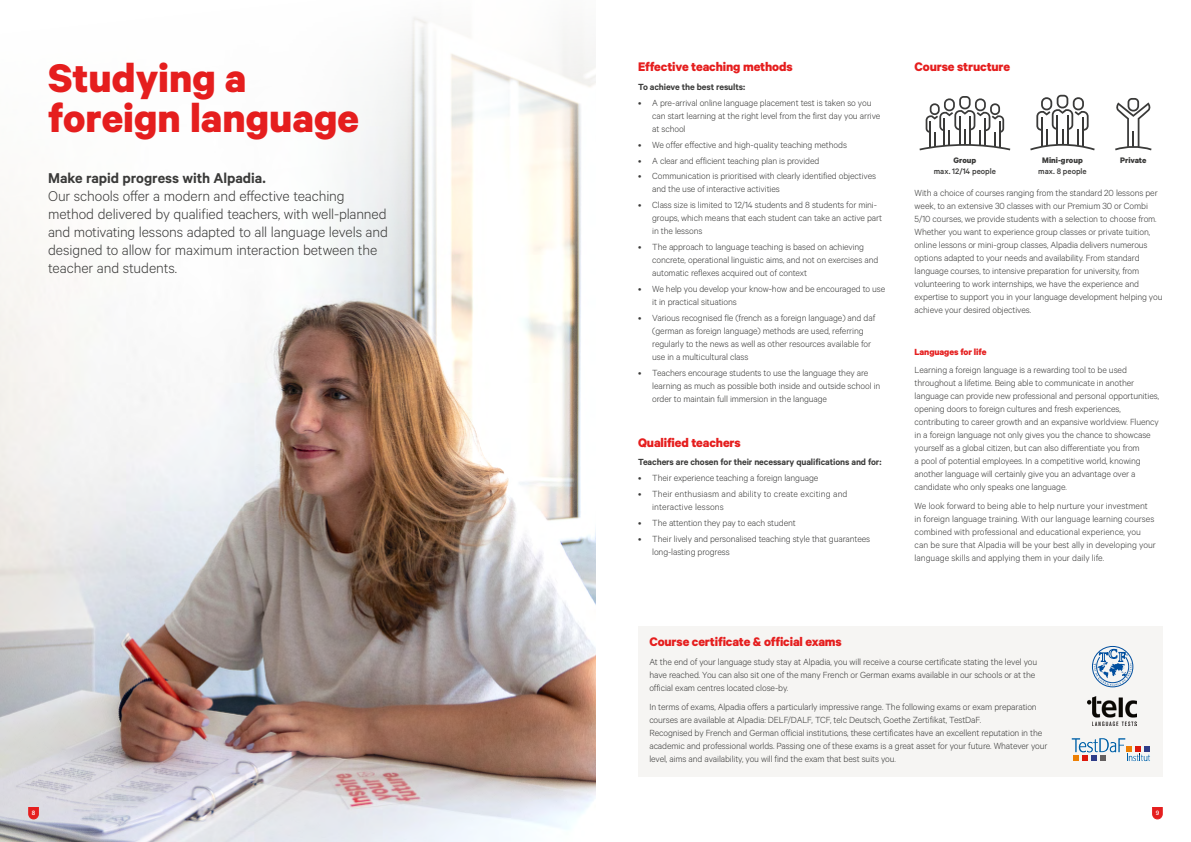
<style>
.page{position:relative;width:1191px;height:842px;background:#fff}
.page>*{position:absolute;margin:0;border:0;box-sizing:border-box;transform-origin:0 0}
.t1{font:700 45px/40px "Calibre";color:#e51e1e}
.t2{font:300 16px/18px "Calibre";letter-spacing:-.01em;color:#3a3a39}
.t3{font:600 16px "Calibre";letter-spacing:-.005em;color:#3a3a39}
.t4{font:700 14px "Calibre";letter-spacing:-.01em;color:#e51e1e}
.t5{font:300 10px/13px "Calibre";letter-spacing:-.01em;color:#3a3a39}
.t6{font:600 10px "Calibre";letter-spacing:-.01em;color:#3a3a39}
.t7{font:300 10px/13px "Calibre";letter-spacing:.01em;color:#3a3a39}
.t8{font:700 10px "Calibre";letter-spacing:-.01em;color:#e51e1e}
.t9{font:500 9px "Calibre";letter-spacing:-.005em;color:#3a3a39}
.t10{font:700 9px "Calibre";color:#3a3a39}
.t11{font:500 7.1px "Calibre";color:#fff}
</style>
<div class="page">
<img style="left:0;top:17px;width:595px;height:825px">
<div style="left:638px;top:626px;width:524px;height:151px;background:#f6f5f3"></div>
<svg style="left:1152px;top:807px;width:11px;height:13px"></svg>
<svg style="left:28px;top:807px;width:11px;height:13px"></svg>
<div style="left:1092px;top:646px;width:41px;height:41px;border:1px solid #004e9e;border-radius:50%"></div>
<svg style="left:1093px;top:649px;width:39px;height:37px"></svg>
<img style="left:1087px;top:697px;width:49px;height:28px">
<svg style="left:1071px;top:738px;width:79px;height:23px"></svg>
<svg style="left:1115px;top:98px;width:36px;height:52px"></svg>
<svg style="left:1030px;top:95px;width:64px;height:55px"></svg>
<svg style="left:919px;top:96px;width:91px;height:54px"></svg>
<h1 class="t1" style="left:48px;top:56px;width:312px">Studying a foreign language</h1>
<h3 class="t4" style="left:638px;top:59px;width:156px">Effective teaching methods</h3>
<p class="t6" style="left:638px;top:81px;width:109px">To achieve the best results:</p>
<p class="t5" style="left:652px;top:96px;width:230px;text-indent:-14px">• A pre-arrival online language placement test is taken so you can start learning at the right level from the first day you arrive at school</p>
<p class="t5" style="left:638px;top:138px;width:210px">• We offer effective and high-quality teaching methods</p>
<p class="t5" style="left:638px;top:154px;width:183px">• A clear and efficient teaching plan is provided</p>
<p class="t5" style="left:652px;top:169px;width:225px;text-indent:-14px">• Communication is prioritised with clearly identified objectives and the use of interactive activities</p>
<p class="t5" style="left:652px;top:198px;width:231px;text-indent:-14px">• Class size is limited to 12/14 students and 8 students for mini&shy;groups, which means that each student can take an active part in the lessons</p>
<p class="t5" style="left:652px;top:240px;width:228px;text-indent:-14px">• The approach to language teaching is based on achieving concrete, operational linguistic aims, and not on exercises and automatic reflexes acquired out of context</p>
<p class="t5" style="left:652px;top:282px;width:235px;text-indent:-14px">• We help you develop your know-how and be encouraged to use it in practical situations</p>
<p class="t5" style="left:652px;top:311px;width:224px;text-indent:-14px">• Various recognised fle (french as a foreign language) and daf (german as foreign language) methods are used, referring regularly to the news as well as other resources available for use in a multicultural class</p>
<p class="t5" style="left:652px;top:366px;width:230px;text-indent:-14px">• Teachers encourage students to use the language they are learning as much as possible both inside and outside school in order to maintain full immersion in the language</p>
<h3 class="t4" style="left:638px;top:434px;width:104px">Qualified teachers</h3>
<p class="t6" style="left:638px;top:456px;width:245px">Teachers are chosen for their necessary qualifications and for:</p>
<p class="t5" style="left:638px;top:471px;width:182px">• Their experience teaching a foreign language</p>
<p class="t7" style="left:652px;top:487px;width:197px;text-indent:-14px">• Their enthusiasm and ability to create exciting and interactive lessons</p>
<p class="t5" style="left:638px;top:516px;width:159px">• The attention they pay to each student</p>
<p class="t5" style="left:652px;top:531px;width:219px;text-indent:-14px">• Their lively and personalised teaching style that guarantees long-lasting progress</p>
<h2 class="t3" style="left:48px;top:168px;width:219px">Make rapid progress with Alpadia.</h2>
<p class="t2" style="left:48px;top:186px;width:341px">Our schools offer a modern and effective teaching method delivered by qualified teachers, with well-planned and motivating lessons adapted to all language levels and designed to allow for maximum interaction between the teacher and students.</p>
<h3 class="t4" style="left:914px;top:59px;width:97px">Course structure</h3>
<p class="t10" style="left:953px;top:155px;width:24px">Group</p>
<p class="t9" style="left:934px;top:166px;width:64px">max. 12/14 people</p>
<p class="t10" style="left:1042px;top:155px;width:42px">Mini-group</p>
<p class="t10" style="left:1120px;top:155px;width:28px">Private</p>
<p class="t9" style="left:1038px;top:166px;width:50px">max. 8 people</p>
<p class="t5" style="left:914px;top:185px;width:249px">With a choice of courses ranging from the standard 20 lessons per week, to an extensive 30 classes with our Premium 30 or Combi 5/10 courses, we provide students with a selection to choose from.<br>Whether you want to experience group classes or private tuition, online lessons or mini-group classes, Alpadia delivers numerous options adapted to your needs and availability. From standard language courses, to intensive preparation for university, from volunteering to work internships, we have the experience and expertise to support you in your language development helping you achieve your desired objectives.</p>
<p class="t8" style="left:914px;top:345px;width:73px">Languages for life</p>
<p class="t5" style="left:914px;top:363px;width:246px">Learning a foreign language is a rewarding tool to be used throughout a lifetime. Being able to communicate in another language can provide new professional and personal opportunities, opening doors to foreign cultures and fresh experiences, contributing to career growth and an expansive worldview. Fluency in a foreign language not only gives you the chance to showcase yourself as a global citizen, but can also differentiate you from<br>a pool of potential employees. In a competitive world, knowing another language will certainly give you an advantage over a candidate who only speaks one language.</p>
<p class="t5" style="left:914px;top:499px;width:243px">We look forward to being able to help nurture your investment in foreign language training. With our language learning courses combined with professional and educational experience, you can be sure that Alpadia will be your best ally in developing your language skills and applying them in your daily life.</p>
<h3 class="t4" style="left:649px;top:633px;width:194px">Course certificate &amp; official exams</h3>
<p class="t5" style="left:649px;top:655px;width:389px">At the end of your language study stay at Alpadia, you will receive a course certificate stating the level you have reached. You can also sit one of the many French or German exams available in our schools or at the official exam centres located close-by.</p>
<p class="t5" style="left:649px;top:699px;width:399px">In terms of exams, Alpadia offers a particularly impressive range. The following exams or exam preparation courses are available at Alpadia: DELF/DALF, TCF, telc Deutsch, Goethe Zertifikat, TestDaF.<br>Recognised by French and German official institutions, these certificates have an excellent reputation in the academic and professional worlds. Passing one of these exams is a great asset for your future. Whatever your level, aims and availability, you will find the exam that best suits you.</p>
<p class="t11" style="left:32px;top:809px;width:5px">8</p>
<p class="t11" style="left:1155px;top:809px;width:5px">9</p>
</div>
